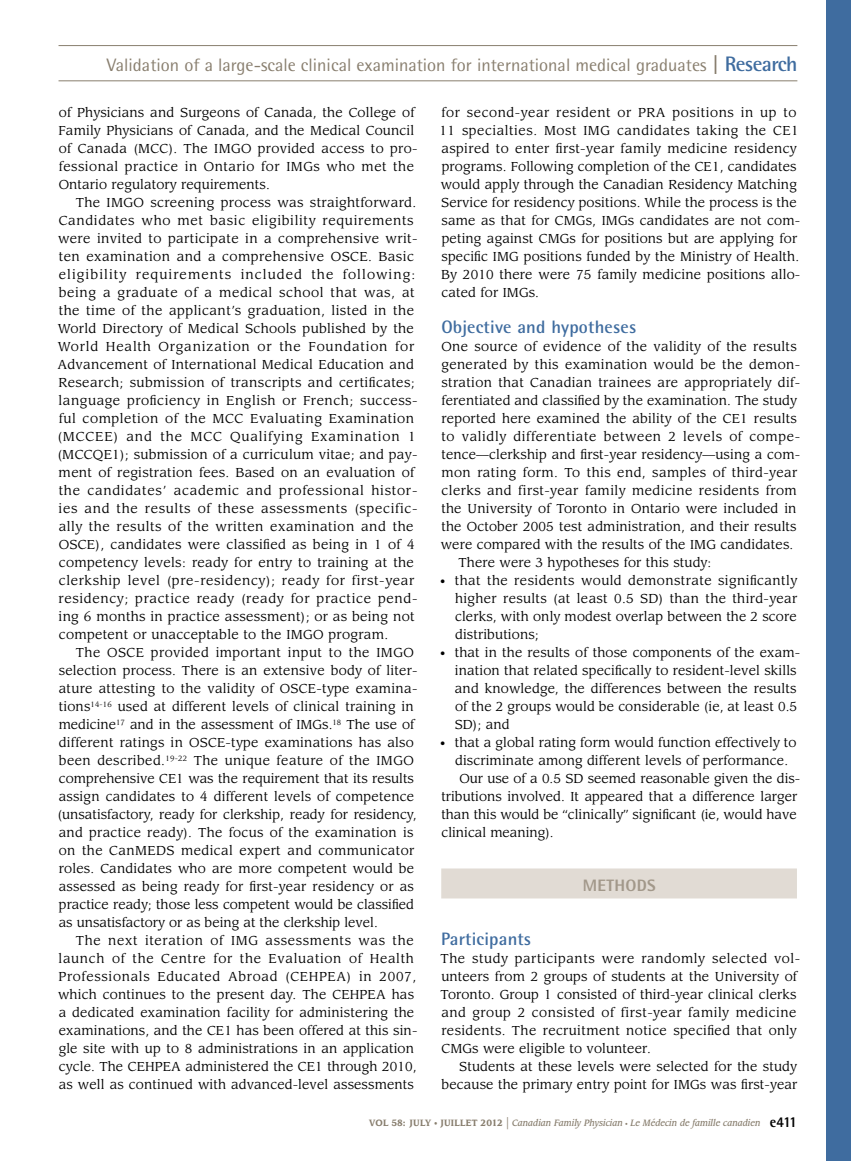
<style>
.page{position:relative;width:851px;height:1161px;background:#fff}
.page>*{position:absolute;margin:0;border:0;box-sizing:border-box;transform-origin:0 0}
.t1{font:18px "Rotis Semi Sans Std";color:#887e6e}
.t2{font:700 18px "Rotis Semi Sans Std";letter-spacing:.01em;color:#3f6c9f}
.t3{font:800 16.5px "Rotis Semi Sans Std";letter-spacing:.015em;color:#a2988a}
.t4{font:12.75px/18px "Leawood Std";letter-spacing:.015em;color:#000}
.t5{font:12.75px/18px "Leawood Std";letter-spacing:.035em;color:#000}
.t6{font:12.75px "Leawood Std";letter-spacing:.045em;color:#000}
.t7{font:italic 500 9px "Leawood Std";color:#887e6e;scale:.9 1}
.s1{font-weight:700;font-size:21px}
.s2{font-weight:700;font-size:21px;color:#3f6c9f}
.s3{font-size:10.5px}
.s4{font-weight:700;font-style:normal}
.s5{font-weight:700;font-style:normal;font-size:7.5px}
.s6{font-weight:400;font-style:normal;font-size:15px}
.s7{font-style:normal;font-size:6px}
.s8{font-family:"Rotis Semi Sans Std";font-weight:800;font-style:normal;font-size:15px;color:#000}
</style>
<div class="page">
<div style="left:826px;top:0;width:24px;height:1161px;background:#3f6c9f"></div>
<hr style="left:58px;top:45px;width:739px;height:1px;background:#887e6e">
<hr style="left:58px;top:80px;width:739px;height:1px;background:#887e6e">
<div style="left:441px;top:868px;width:355px;height:30px;background:#e1dbd4"></div>
<h1 class="t1" style="left:107px;top:55px;width:692px">Validation of a large-scale clinical examination for international medical graduates <span class="s1">|</span> <span class="s2">Research</span></h1>
<p class="t4" style="left:58px;top:104px;width:360px">of Physicians and Surgeons of Canada, the College of Family Physicians of Canada, and the Medical Council of Canada (MCC). The IMGO provided access to pro&shy;fessional practice in Ontario for IMGs who met the Ontario regulatory requirements.</p>
<p class="t5" style="left:57px;top:194px;width:361px;text-indent:18px">The IMGO screening process was straightforward.<br>Candidates who met basic eligibility requirements were invited to participate in a comprehensive writ&shy;ten examination and a comprehensive OSCE. Basic eligibility requirements included the following: being a graduate of a medical school that was, at the time of the applicant’s graduation, listed in the World Directory of Medical Schools published by the World Health Organization or the Foundation for Advancement of International Medical Education and Research; submission of transcripts and certificates; language proficiency in English or French; success&shy;ful completion of the MCC Evaluating Examination (MCCEE) and the MCC Qualifying Examination 1 (MCCQE1); submission of a curriculum vitae; and pay&shy;ment of registration fees. Based on an evaluation of the candidates’ academic and professional histor&shy;ies and the results of these assessments (specific&shy;ally the results of the written examination and the OSCE), candidates were classified as being in 1 of 4 competency levels: ready for entry to training at the clerkship level (pre-residency); ready for first-year residency; practice ready (ready for practice pend&shy;ing 6 months in practice assessment); or as being not competent or unacceptable to the IMGO program.</p>
<p class="t4" style="left:58px;top:644px;width:361px;text-indent:18px">The OSCE provided important input to the IMGO selection process. There is an extensive body of liter&shy;ature attesting to the validity of OSCE-type examina&shy;tions<sup>14-16</sup> used at different levels of clinical training in medicine<sup>17</sup> and in the assessment of IMGs.<sup>18</sup> The use of different ratings in OSCE-type examinations has also been described.<sup>19-22</sup> The unique feature of the IMGO comprehensive CE1 was the requirement that its results assign candidates to 4 different levels of competence (unsatisfactory, ready for clerkship, ready for residency, and practice ready). The focus of the examination is on the CanMEDS medical expert and communicator roles. Candidates who are more competent would be assessed as being ready for first-year residency or as practice ready; those less competent would be classified as unsatisfactory or as being at the clerkship level.</p>
<p class="t4" style="left:58px;top:932px;width:361px;text-indent:18px">The next iteration of IMG assessments was the launch of the Centre for the Evaluation of Health Professionals Educated Abroad (CEHPEA) in 2007, which continues to the present day. The CEHPEA has a dedicated examination facility for administering the examinations, and the CE1 has been offered at this sin&shy;gle site with up to 8 administrations in an application cycle. The CEHPEA administered the CE1 through 2010, as well as continued with advanced-level assessments</p>
<p class="t4" style="left:439px;top:104px;width:362px">for second-year resident or PRA positions in up to 11 specialties. Most IMG candidates taking the CE1 aspired to enter first-year family medicine residency programs. Following completion of the CE1, candidates would apply through the Canadian Residency Matching Service for residency positions. While the process is the same as that for CMGs, IMGs candidates are not com&shy;peting against CMGs for positions but are applying for specific IMG positions funded by the Ministry of Health.<br>By 2010 there were 75 family medicine positions allo&shy;cated for IMGs.</p>
<h1 class="t2" style="left:441px;top:316px;width:196px">Objective and hypotheses</h1>
<p class="t4" style="left:441px;top:338px;width:357px">One source of evidence of the validity of the results</p>
<p class="t4" style="left:441px;top:356px;width:360px">generated by this examination would be the demon-</p>
<p class="t4" style="left:441px;top:374px;width:360px">stration that Canadian trainees are appropriately dif-</p>
<p class="t4" style="left:441px;top:392px;width:357px">ferentiated and classified by the examination. The study</p>
<p class="t4" style="left:441px;top:410px;width:357px">reported here examined the ability of the CE1 results</p>
<p class="t6" style="left:441px;top:429px;width:360px">to validly differentiate between 2 levels of compe-</p>
<p class="t4" style="left:441px;top:446px;width:360px">tence—clerkship and first-year residency—using a com-</p>
<p class="t5" style="left:441px;top:464px;width:357px">mon rating form. To this end, samples of third-year</p>
<p class="t5" style="left:441px;top:482px;width:357px">clerks and first-year family medicine residents from</p>
<p class="t4" style="left:441px;top:500px;width:356px">the University of Toronto in Ontario were included in</p>
<p class="t4" style="left:441px;top:518px;width:356px">the October 2005 test administration, and their results</p>
<p class="t4" style="left:441px;top:536px;width:354px">were compared with the results of the IMG candidates.</p>
<p class="t4" style="left:458px;top:554px;width:254px">There were 3 hypotheses for this study:</p>
<p class="t4" style="left:455px;top:572px;width:344px;text-align:justify;text-indent:-15px"><span class="s3">•</span> that the residents would demonstrate significantly higher results (at least 0.5 SD) than the third-year clerks, with only modest overlap between the 2 score distributions;</p>
<p class="t4" style="left:454px;top:644px;width:347px;text-indent:-15px"><span class="s3">•</span> that in the results of those components of the exam&shy;ination that related specifically to resident-level skills and knowledge, the differences between the results of the 2 groups would be considerable (ie, at least 0.5<br>SD); and</p>
<p class="t4" style="left:440px;top:734px;width:358px"><span class="s3">•</span> that a global rating form would function effectively to</p>
<p class="t4" style="left:455px;top:752px;width:334px">discriminate among different levels of performance.</p>
<p class="t4" style="left:459px;top:770px;width:342px">Our use of a 0.5 SD seemed reasonable given the dis-</p>
<p class="t4" style="left:441px;top:788px;width:357px">tributions involved. It appeared that a difference larger</p>
<p class="t4" style="left:441px;top:806px;width:357px">than this would be “clinically” significant (ie, would have</p>
<p class="t4" style="left:441px;top:824px;width:114px">clinical meaning).</p>
<p class="t3" style="left:582px;top:875px;width:74px">METHODS</p>
<h1 class="t2" style="left:441px;top:928px;width:91px">Participants</h1>
<p class="t4" style="left:440px;top:950px;width:361px">The study participants were randomly selected vol&shy;unteers from 2 groups of students at the University of Toronto. Group 1 consisted of third-year clinical clerks and group 2 consisted of first-year family medicine residents. The recruitment notice specified that only CMGs were eligible to volunteer.</p>
<p class="t4" style="left:441px;top:1058px;width:357px;text-align:right">Students at these levels were selected for the study because the primary entry point for IMGs was first-year</p>
<p class="t7" style="left:369px;top:1118px;width:476px"><span class="s4">Vol 58: JuLY</span> <span class="s5">•</span> <span class="s4">JUILL ET 2012</span> <span class="s6">|</span> Canadian Family Physician <span class="s7">•</span> Le Médecin de famille canadien <span class="s8">e411</span></p>
</div>
